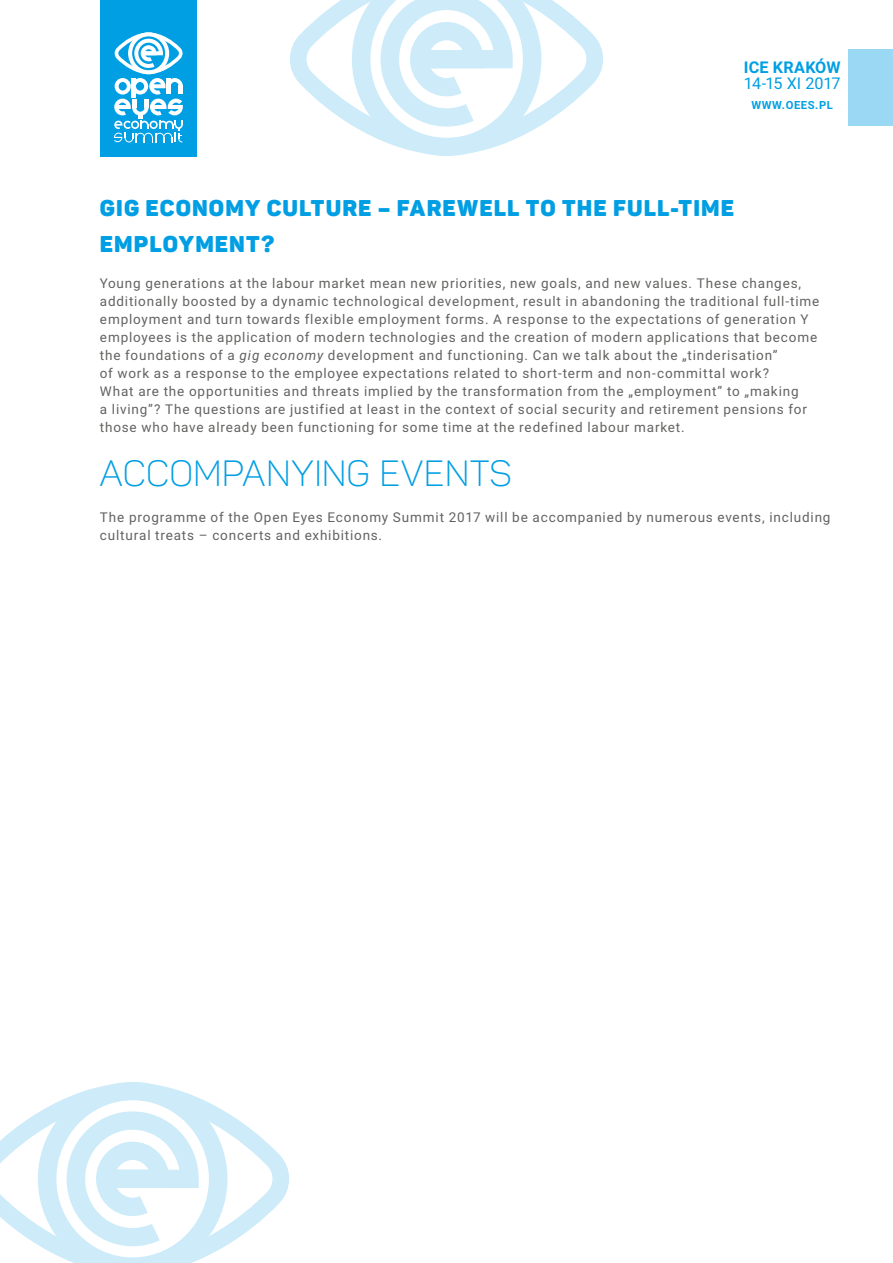
<style>
.page{position:relative;width:893px;height:1263px;background:#fff}
.page>*{position:absolute;margin:0;border:0;box-sizing:border-box;transform-origin:0 0}
.t1{font:36px "Panton Light Caps";letter-spacing:.01em;color:#009ee3}
.t2{font:22.5px/36px "Panton Black Caps";letter-spacing:.05em;color:#009ee3}
.t3{font:16.2px "Roboto";letter-spacing:-.03em;color:#009ee3}
.t4{font:700 16.2px "Roboto";letter-spacing:.015em;color:#009ee3}
.t5{font:13.5px/18px "Roboto";letter-spacing:.06em;color:#626261}
.t6{font:700 11.25px "Roboto";letter-spacing:.05em;color:#00a0e4}
.s1{font-style:italic}
</style>
<div class="page">
<div style="left:100px;top:0;width:97px;height:156px;background:#009ee3"></div>
<svg style="left:114px;top:32px;width:69px;height:110px"></svg>
<svg style="left:0;top:1082px;width:289px;height:181px"></svg>
<svg style="left:290px;top:0;width:313px;height:156px"></svg>
<div style="left:848px;top:49px;width:45px;height:77px;background:#9ad8f3"></div>
<p class="t4" style="left:744px;top:56px;width:98px">ICE KRAKÓW</p>
<p class="t3" style="left:744px;top:72px;width:98px">14-15 XI 2017</p>
<p class="t6" style="left:751px;top:98px;width:83px">WWW.OEES.PL</p>
<h2 class="t2" style="left:100px;top:190px;width:635px">GIG ECONOMY CULTURE – FAREWELL TO THE FULL-TIME<br>EMPLOYMENT?</h2>
<p class="t5" style="left:100px;top:274px;width:721px">Young generations at the labour market mean new priorities, new goals, and new values. These changes, additionally boosted by a dynamic technological development, result in abandoning the traditional full-time employment and turn towards flexible employment forms. A response to the expectations of generation Y employees is the application of modern technologies and the creation of modern applications that become the foundations of a <span class="s1">gig economy</span> development and functioning. Can we talk about the „tinderisation”<br>of work as a response to the employee expectations related to short-term and non-committal work?<br>What are the opportunities and threats implied by the transformation from the „employment” to „making<br>a living”? The questions are justified at least in the context of social security and retirement pensions for those who have already been functioning for some time at the redefined labour market.</p>
<h1 class="t1" style="left:100px;top:451px;width:413px">ACCOMPANYING EVENTS</h1>
<p class="t5" style="left:100px;top:508px;width:732px">The programme of the Open Eyes Economy Summit 2017 will be accompanied by numerous events, including cultural treats – concerts and exhibitions.</p>
</div>
